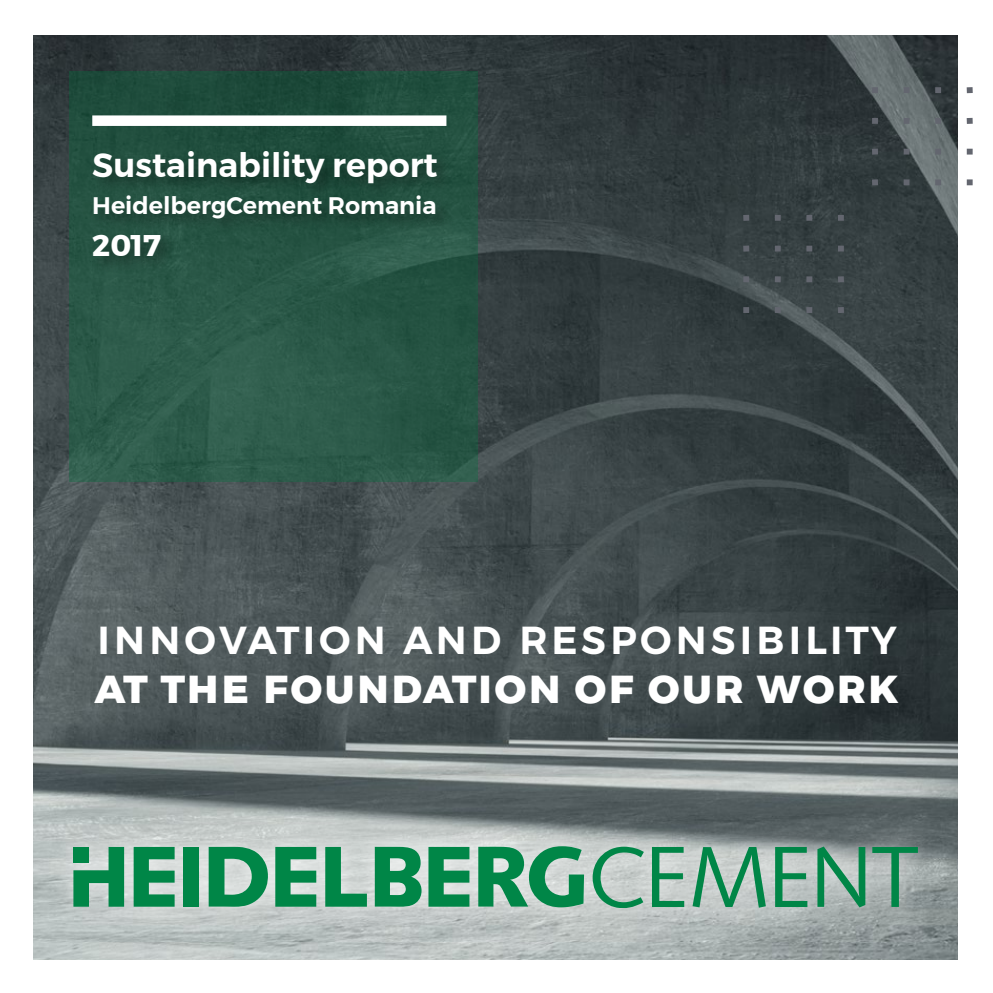
<style>
.page{position:relative;width:993px;height:993px;background:#fff}
.page>*{position:absolute;margin:0;border:0;box-sizing:border-box;transform-origin:0 0}
.t1{font:500 47.25px "Montserrat";letter-spacing:.05em;color:#fff}
.t2{font:700 47.25px "Montserrat";letter-spacing:.025em;color:#fff}
.t3{font:600 33.25px "Montserrat";color:#fff}
.t4{font:700 29.75px "Montserrat";color:#fff}
.t5{font:600 23.8px "Montserrat";color:#fff}
</style>
<div class="page">
<img style="left:34px;top:36px;width:923px;height:923px">
<div style="left:69px;top:71px;width:408px;height:410px;background:linear-gradient(to bottom,#1f4d3c,#305d4d)"></div>
<div style="left:89px;top:147px;width:365px;height:126px;background:#000;opacity:.36"></div>
<div style="left:92px;top:115px;width:354px;height:11px;background:#fff"></div>
<div style="left:51px;top:823px;width:887px;height:106px;background:#fff;opacity:.75"></div>
<svg style="left:592px;top:846px;width:51px;height:61px;background:#95bcaa"></svg>
<svg style="left:651px;top:846px;width:33px;height:60px;background:#76b296"></svg>
<svg style="left:692px;top:846px;width:73px;height:61px;background:#84b49e"></svg>
<svg style="left:774px;top:846px;width:33px;height:60px;background:#6fab90"></svg>
<svg style="left:817px;top:846px;width:48px;height:61px;background:#6da68d"></svg>
<svg style="left:872px;top:846px;width:45px;height:60px;background:#7fa696"></svg>
<svg style="left:478px;top:846px;width:106px;height:61px;background:#53a680"></svg>
<svg style="left:428px;top:846px;width:41px;height:60px;background:#3a9d6f"></svg>
<svg style="left:275px;top:846px;width:41px;height:60px;background:#3a9e6f"></svg>
<svg style="left:325px;top:846px;width:42px;height:60px;background:#69ae8e"></svg>
<svg style="left:208px;top:846px;width:60px;height:60px;background:#4da47c"></svg>
<svg style="left:374px;top:846px;width:47px;height:60px;background:#319a69"></svg>
<svg style="left:73px;top:846px;width:51px;height:60px;background:#49a179"></svg>
<svg style="left:134px;top:846px;width:40px;height:60px;background:#389c6d"></svg>
<div style="left:183px;top:846px;width:16px;height:60px;background:#008647"></div>
<svg style="left:966px;top:87px;width:6px;height:6px"></svg>
<svg style="left:903px;top:87px;width:37px;height:6px"></svg>
<svg style="left:871px;top:87px;width:6px;height:6px"></svg>
<svg style="left:966px;top:118px;width:6px;height:6px"></svg>
<svg style="left:903px;top:118px;width:37px;height:6px"></svg>
<svg style="left:871px;top:118px;width:6px;height:6px"></svg>
<svg style="left:966px;top:149px;width:6px;height:5px"></svg>
<svg style="left:903px;top:149px;width:37px;height:5px"></svg>
<div style="left:871px;top:148px;width:6px;height:7px;background:#63666f"></div>
<svg style="left:966px;top:179px;width:6px;height:6px"></svg>
<svg style="left:903px;top:179px;width:37px;height:6px"></svg>
<svg style="left:871px;top:179px;width:6px;height:6px"></svg>
<svg style="left:837px;top:215px;width:6px;height:6px"></svg>
<svg style="left:774px;top:215px;width:38px;height:6px"></svg>
<svg style="left:743px;top:215px;width:6px;height:6px"></svg>
<svg style="left:837px;top:245px;width:6px;height:6px"></svg>
<svg style="left:774px;top:245px;width:38px;height:6px"></svg>
<svg style="left:743px;top:245px;width:6px;height:6px"></svg>
<svg style="left:837px;top:276px;width:6px;height:6px"></svg>
<svg style="left:774px;top:276px;width:38px;height:6px"></svg>
<svg style="left:743px;top:276px;width:6px;height:6px"></svg>
<svg style="left:837px;top:307px;width:6px;height:6px"></svg>
<svg style="left:774px;top:307px;width:38px;height:6px"></svg>
<svg style="left:743px;top:307px;width:6px;height:6px"></svg>
<p class="t3" style="left:92px;top:138px;width:347px">Sustainability report</p>
<p class="t5" style="left:92px;top:186px;width:346px">HeidelbergCement Romania</p>
<p class="t4" style="left:92px;top:222px;width:70px">2017</p>
<p class="t1" style="left:96px;top:599px;width:801px">INNOVATION AND RESPONSIBILITY</p>
<p class="t2" style="left:95px;top:647px;width:804px">AT THE FOUNDATION OF OUR WORK</p>
</div>
